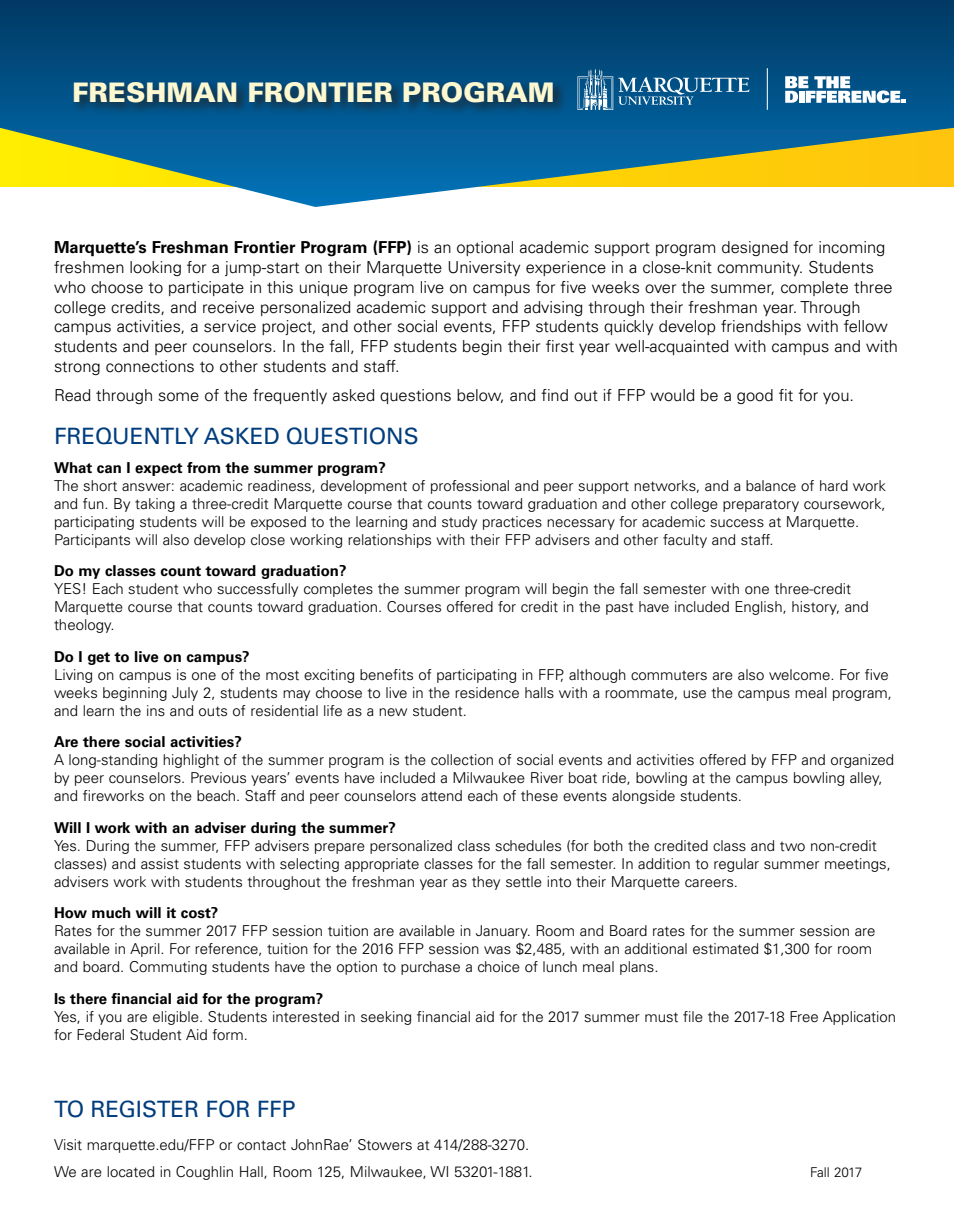
<style>
.page{position:relative;width:954px;height:1224px;background:#fff}
.page>*{position:absolute;margin:0;border:0;box-sizing:border-box;transform-origin:0 0}
.t1{font:900 27px "Univers LT Std";color:#fef8d1}
.step{font:22.5px "Univers LT Std";color:#013d7d}
.Body{font:300 16.5px/19.8px "Univers LT Std";color:#000}
.Body-2{font:300 15px/18px "Univers LT Std";color:#000}
.Body-3{font:300 13.5px "Univers LT Std";letter-spacing:-.01em;color:#000}
.s1{font-weight:700}
</style>
<div class="page">
<svg style="left:0;top:0;width:954px;height:207px;background:#3a7281"></svg>
<svg style="left:785px;top:76px;width:121px;height:27px"></svg>
<hr style="left:767px;top:68px;width:1px;height:42px;background:#fff">
<svg style="left:578px;top:68px;width:172px;height:42px;background:#2e719c"></svg>
<div style="left:72px;top:80px;width:495px;height:36px;background:#231f20;opacity:.75"></div>
<p class="t1" style="left:72px;top:75px;width:484px">FRESHMAN FRONTIER PROGRAM</p>
<p class="Body" style="left:54px;top:237px;width:846px"><span class="s1">Marquette’s Freshman Frontier Program (FFP)</span> is an optional academic support program designed for incoming freshmen looking for a jump-start on their Marquette University experience in a close-knit community. Students who choose to participate in this unique program live on campus for five weeks over the summer, complete three college credits, and receive personalized academic support and advising through their freshman year. Through campus activities, a service project, and other social events, FFP students quickly develop friendships with fellow students and peer counselors. In the fall, FFP students begin their first year well-acquainted with campus and with strong connections to other students and staff.</p>
<p class="Body" style="left:54px;top:385px;width:802px">Read through some of the frequently asked questions below, and find out if FFP would be a good fit for you.</p>
<p class="step" style="left:54px;top:423px;width:366px">FREQUENTLY ASKED QUESTIONS</p>
<p class="Body-2" style="left:54px;top:458px;width:833px"><span class="s1">What can I expect from the summer program?<br></span>The short answer: academic readiness, development of professional and peer support networks, and a balance of hard work and fun. By taking a three-credit Marquette course that counts toward graduation and other college preparatory coursework, participating students will be exposed to the learning and study practices necessary for academic success at Marquette.<br>Participants will also develop close working relationships with their FFP advisers and other faculty and staff.</p>
<p class="Body-2" style="left:54px;top:562px;width:816px"><span class="s1">Do my classes count toward graduation?<br></span>YES! Each student who successfully completes the summer program will begin the fall semester with one three-credit Marquette course that counts toward graduation. Courses offered for credit in the past have included English, history, and theology.</p>
<p class="Body-2" style="left:54px;top:647px;width:840px"><span class="s1">Do I get to live on campus?<br></span>Living on campus is one of the most exciting benefits of participating in FFP, although commuters are also welcome. For five weeks beginning July 2, students may choose to live in the residence halls with a roommate, use the campus meal program, and learn the ins and outs of residential life as a new student.</p>
<p class="Body-2" style="left:54px;top:733px;width:842px"><span class="s1">Are there social activities?<br></span>A long-standing highlight of the summer program is the collection of social events and activities offered by FFP and organized by peer counselors. Previous years’ events have included a Milwaukee River boat ride, bowling at the campus bowling alley, and fireworks on the beach. Staff and peer counselors attend each of these events alongside students.</p>
<p class="Body-2" style="left:54px;top:818px;width:838px"><span class="s1">Will I work with an adviser during the summer?<br></span>Yes. During the summer, FFP advisers prepare personalized class schedules (for both the credited class and two non-credit classes) and assist students with selecting appropriate classes for the fall semester. In addition to regular summer meetings, advisers work with students throughout the freshman year as they settle into their Marquette careers.</p>
<p class="Body-2" style="left:54px;top:904px;width:823px"><span class="s1">How much will it cost?<br></span>Rates for the summer 2017 FFP session tuition are available in January. Room and Board rates for the summer session are available in April. For reference, tuition for the 2016 FFP session was $2,485, with an additional estimated $1,300 for room and board. Commuting students have the option to purchase a choice of lunch meal plans.</p>
<p class="Body-2" style="left:54px;top:989px;width:844px"><span class="s1">Is there financial aid for the program?<br></span>Yes, if you are eligible. Students interested in seeking financial aid for the 2017 summer must file the 2017-18 Free Application for Federal Student Aid form.</p>
<p class="step" style="left:54px;top:1095px;width:243px">TO REGISTER FOR FFP</p>
<p class="Body-2" style="left:54px;top:1135px;width:477px">Visit marquette.edu/FFP or contact JohnRae’ Stowers at 414/288-3270.</p>
<p class="Body-2" style="left:54px;top:1162px;width:480px">We are located in Coughlin Hall, Room 125, Milwaukee, WI 53201-1881.</p>
<p class="Body-3" style="left:810px;top:1164px;width:54px">Fall 2017</p>
</div>
